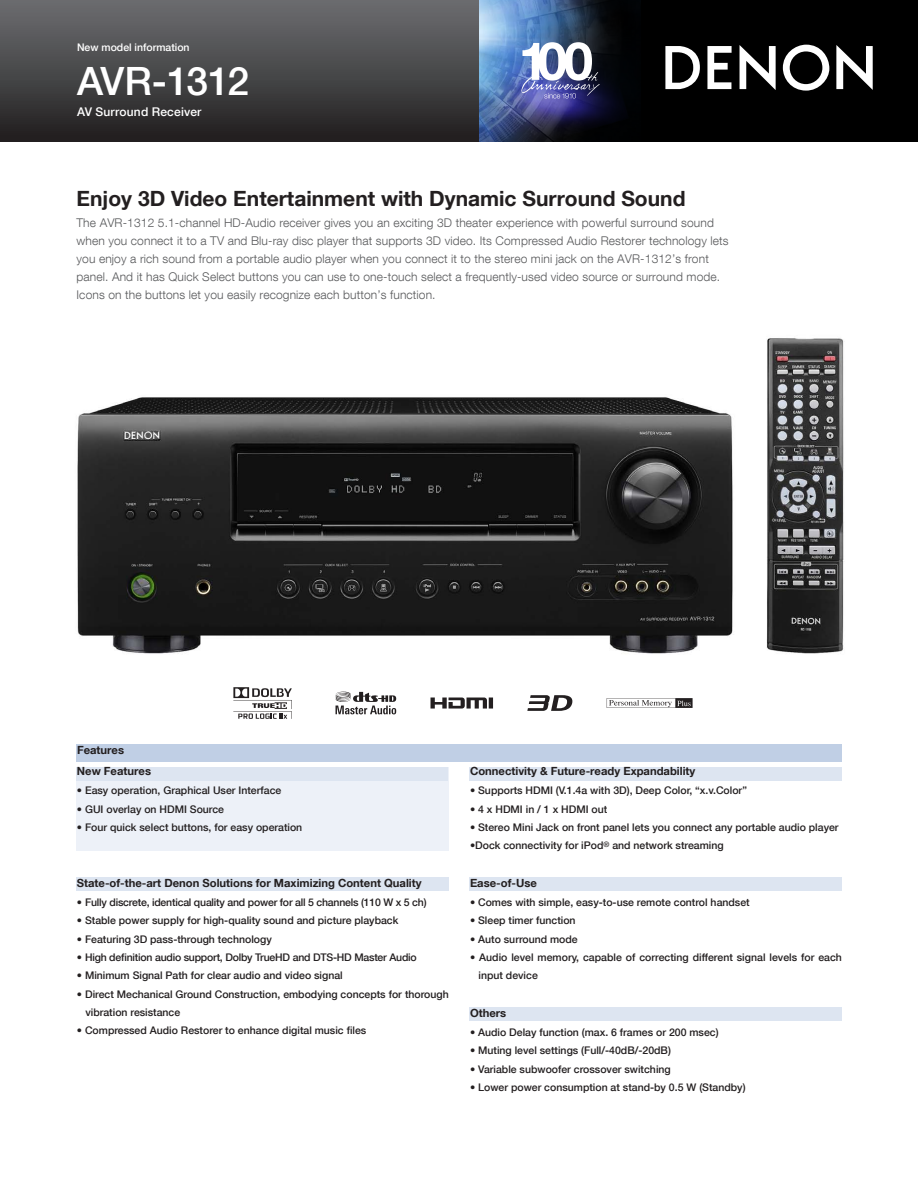
<style>
.page{position:relative;width:918px;height:1188px;background:#fff}
.page>*{position:absolute;margin:0;border:0;box-sizing:border-box;transform-origin:0 0}
.t1{font:500 39px "Helvetica Neue LT Com";letter-spacing:-.06em;color:#fff}
.t2{font:700 21px "Helvetica Neue LT Com";color:#231f20}
.t3{font:300 12px/18px "Helvetica Neue LT Com";letter-spacing:.01em;color:#57585a}
.t4{font:500 12px "Helvetica Neue LT Com";letter-spacing:.015em;color:#fff}
.t5{font:700 11.25px "Helvetica Neue LT Com";color:#231f20}
.t6{font:500 10.5px/18.3px "Helvetica Neue LT Com";color:#231f20}
.t7{font:500 10.5px "Helvetica Neue LT Com";letter-spacing:-.02em;color:#231f20}
.t8{font:500 10.5px "Helvetica Neue LT Com";color:#fff}
</style>
<div class="page">
<div style="left:77px;top:878px;width:372px;height:13px;background:#dde5f1"></div>
<div style="left:0;top:0;width:485px;height:141px;background:linear-gradient(to bottom,#6d6f72,#221f20)"></div>
<div style="left:479px;top:0;width:439px;height:141px;background:#000"></div>
<img style="left:479px;top:0;width:147px;height:141px">
<img style="left:521px;top:42px;width:79px;height:57px">
<svg style="left:740px;top:45px;width:36px;height:45px"></svg>
<svg style="left:707px;top:46px;width:25px;height:43px"></svg>
<svg style="left:836px;top:45px;width:37px;height:45px"></svg>
<svg style="left:665px;top:46px;width:35px;height:43px"></svg>
<svg style="left:783px;top:45px;width:46px;height:46px"></svg>
<div style="left:77px;top:767px;width:372px;height:84px;background:#edf1f8"></div>
<img style="left:77px;top:338px;width:767px;height:316px">
<div style="left:470px;top:767px;width:372px;height:14px;background:#dde5f1"></div>
<div style="left:77px;top:767px;width:371px;height:14px;background:#dde5f1"></div>
<div style="left:77px;top:745px;width:765px;height:17px;background:#c0cfe5"></div>
<svg style="left:607px;top:698px;width:86px;height:10px"></svg>
<svg style="left:527px;top:695px;width:46px;height:16px"></svg>
<svg style="left:431px;top:698px;width:62px;height:11px"></svg>
<svg style="left:336px;top:692px;width:60px;height:22px"></svg>
<svg style="left:233px;top:687px;width:59px;height:32px"></svg>
<div style="left:470px;top:877px;width:372px;height:14px;background:#dde5f1"></div>
<div style="left:470px;top:1007px;width:372px;height:13px;background:#dde5f1"></div>
<p class="t8" style="left:77px;top:41px;width:114px">New model information</p>
<h1 class="t1" style="left:77px;top:57px;width:174px">AVR-1312</h1>
<p class="t4" style="left:77px;top:105px;width:126px">AV Surround Receiver</p>
<h2 class="t2" style="left:77px;top:186px;width:611px">Enjoy 3D Video Entertainment with Dynamic Surround Sound</h2>
<p class="t3" style="left:77px;top:214px;width:654px">The AVR-1312 5.1-channel HD-Audio receiver gives you an exciting 3D theater experience with powerful surround sound when you connect it to a TV and Blu-ray disc player that supports 3D video. Its Compressed Audio Restorer technology lets you enjoy a rich sound from a portable audio player when you connect it to the stereo mini jack on the AVR-1312’s front panel. And it has Quick Select buttons you can use to one-touch select a frequently-used video source or surround mode.<br>Icons on the buttons let you easily recognize each button’s function.</p>
<p class="t5" style="left:77px;top:743px;width:49px">Features</p>
<p class="t5" style="left:77px;top:764px;width:76px">New Features</p>
<p class="t6" style="left:77px;top:781px;width:206px">• Easy operation, Graphical User Interface</p>
<p class="t6" style="left:77px;top:800px;width:149px">• GUI overlay on HDMI Source</p>
<p class="t6" style="left:77px;top:818px;width:227px">• Four quick select buttons, for easy operation</p>
<p class="t5" style="left:77px;top:876px;width:346px">State-of-the-art Denon Solutions for Maximizing Content Quality</p>
<p class="t7" style="left:77px;top:896px;width:351px">• Fully discrete, identical quality and power for all 5 channels (110 W x 5 ch)</p>
<p class="t6" style="left:77px;top:911px;width:323px">• Stable power supply for high-quality sound and picture playback</p>
<p class="t6" style="left:77px;top:930px;width:196px">• Featuring 3D pass-through technology</p>
<p class="t7" style="left:77px;top:951px;width:341px">• High definition audio support, Dolby TrueHD and DTS-HD Master Audio</p>
<p class="t6" style="left:77px;top:966px;width:267px">• Minimum Signal Path for clear audio and video signal</p>
<p class="t6" style="left:85px;top:985px;width:365px;text-indent:-9px">• Direct Mechanical Ground Construction, embodying concepts for thorough vibration resistance</p>
<p class="t6" style="left:77px;top:1021px;width:291px">• Compressed Audio Restorer to enhance digital music files</p>
<p class="t5" style="left:470px;top:764px;width:227px">Connectivity &amp; Future-ready Expandability</p>
<p class="t6" style="left:470px;top:781px;width:278px">• Supports HDMI (V.1.4a with 3D), Deep Color, “x.v.Color”</p>
<p class="t6" style="left:470px;top:800px;width:139px">• 4 x HDMI in / 1 x HDMI out</p>
<p class="t6" style="left:470px;top:818px;width:370px">• Stereo Mini Jack on front panel lets you connect any portable audio player</p>
<p class="t6" style="left:470px;top:836px;width:255px">•Dock connectivity for iPod<sup>®</sup> and network streaming</p>
<p class="t5" style="left:470px;top:876px;width:68px">Ease-of-Use</p>
<p class="t6" style="left:470px;top:893px;width:281px">• Comes with simple, easy-to-use remote control handset</p>
<p class="t6" style="left:470px;top:911px;width:107px">• Sleep timer function</p>
<p class="t6" style="left:470px;top:930px;width:109px">• Auto surround mode</p>
<p class="t6" style="left:479px;top:948px;width:365px;text-indent:-9px">• Audio level memory, capable of correcting different signal levels for each input device</p>
<p class="t5" style="left:470px;top:1006px;width:38px">Others</p>
<p class="t6" style="left:470px;top:1023px;width:250px">• Audio Delay function (max. 6 frames or 200 msec)</p>
<p class="t6" style="left:470px;top:1041px;width:202px">• Muting level settings (Full/-40dB/-20dB)</p>
<p class="t6" style="left:470px;top:1060px;width:202px">• Variable subwoofer crossover switching</p>
<p class="t6" style="left:470px;top:1078px;width:277px">• Lower power consumption at stand-by 0.5 W (Standby)</p>
</div>
